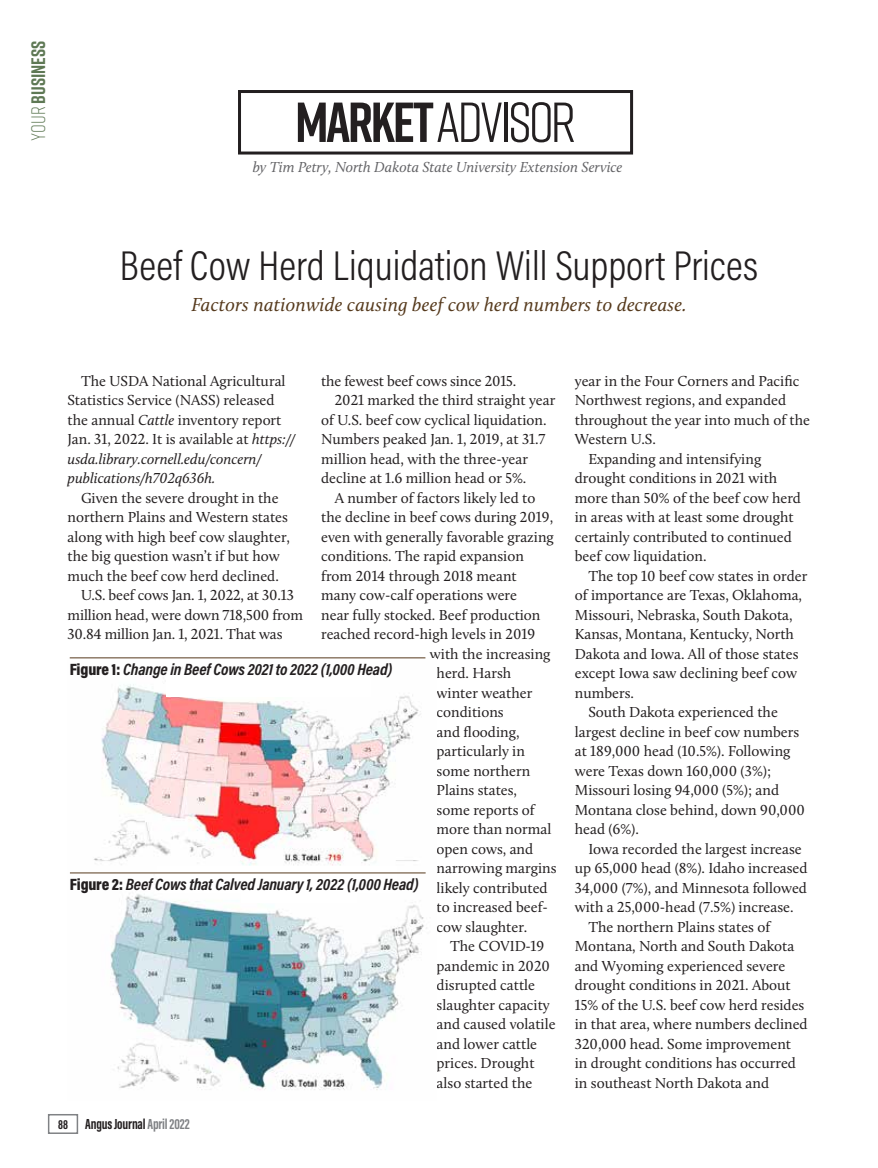
<style>
.page{position:relative;width:878px;height:1168px;background:#fff}
.page>*{position:absolute;margin:0;border:0;box-sizing:border-box;transform-origin:0 0}
.Column_Title{font:56.25px "Rift";letter-spacing:-.05em;color:#231f20}
.Column_Headline{font:300 42px "Acumin Pro Cond";color:#231f20}
.col-deck{font:italic 19.5px "Calluna";letter-spacing:.01em;color:#563a1d}
.t1{font:700 19.5px "Rift";letter-spacing:.005em;color:#5e7854}
.Table_Headline{font:italic 700 16.5px "Acumin Pro Cond";letter-spacing:-.01em;color:#231f20}
.Body_Text{font:15px/19.5px "Calluna";color:#231f20}
.T2_byline{font:italic 15px "Calluna";color:#636366}
.t2{font:700 15px "Acumin Pro Extra Cond";letter-spacing:-.01em;color:#231f20}
.s1{font-weight:300}
.s2{font-weight:700}
.s3{font-style:italic}
.s4{font-weight:900;font-style:normal}
.s5{font-size:13.5px}
.s6{color:#808285}
</style>
<div class="page">
<div style="left:238px;top:90px;width:395px;height:64px;border:3px solid #231f20"></div>
<img style="left:69px;top:658px;width:358px;height:432px">
<div style="left:166px;top:670px;width:205px;height:27px;background:#fff"></div>
<div style="left:158px;top:866px;width:239px;height:27px;background:#fff"></div>
<div style="left:241px;top:883px;width:116px;height:19px;background:#fff"></div>
<hr style="left:70px;top:872px;width:355px;height:1px;background:#563a1d">
<hr style="left:70px;top:657px;width:355px;height:1px;background:#563a1d">
<div style="left:48px;top:1114px;width:30px;height:20px;border:2px solid #808285"></div>
<h3 class="t1" style="left:24px;top:141px;width:102px;rotate:-90deg"><span class="s1">Your</span> BUSINESS</h3>
<p class="Column_Title" style="left:295px;top:83px;width:282px"><span class="s2">MARKET</span> ADVISOR</p>
<p class="T2_byline" style="left:253px;top:158px;width:371px">by Tim Petry, North Dakota State University Extension Service</p>
<p class="Column_Headline" style="left:120px;top:239px;width:639px">Beef Cow Herd Liquidation Will Support Prices</p>
<p class="col-deck" style="left:191px;top:293px;width:497px">Factors nationwide causing beef cow herd numbers to decrease.</p>
<p class="Body_Text" style="left:68px;top:371px;width:229px;text-indent:14px">The USDA National Agricultural Statistics Service (NASS) released the annual <span class="s3">Cattle</span> inventory report Jan. 31, 2022. It is available at <span class="s3">https:// usda.library.cornell.edu/concern/ publications/h702q636h.</span></p>
<p class="Body_Text" style="left:68px;top:488px;width:224px;text-indent:14px">Given the severe drought in the northern Plains and Western states along with high beef cow slaughter, the big question wasn’t if but how much the beef cow herd declined.</p>
<p class="Body_Text" style="left:68px;top:585px;width:237px;text-indent:14px">U.S. beef cows Jan. 1, 2022, at 30.13 million head, were down 718,500 from<br>30.84 million Jan. 1, 2021. That was</p>
<p class="Body_Text" style="left:321px;top:371px;width:197px">the fewest beef cows since 2015.</p>
<p class="Body_Text" style="left:321px;top:390px;width:236px;text-indent:14px">2021 marked the third straight year of U.S. beef cow cyclical liquidation.<br>Numbers peaked Jan. 1, 2019, at 31.7 million head, with the three-year decline at 1.6 million head or 5%.</p>
<p class="Body_Text" style="left:334px;top:488px;width:202px">A number of factors likely led to</p>
<p class="Body_Text" style="left:321px;top:507px;width:233px">the decline in beef cows during 2019,</p>
<p class="Body_Text" style="left:321px;top:527px;width:234px">even with generally favorable grazing</p>
<p class="Body_Text" style="left:321px;top:546px;width:204px">conditions. The rapid expansion</p>
<p class="Body_Text" style="left:321px;top:566px;width:197px">from 2014 through 2018 meant</p>
<p class="Body_Text" style="left:321px;top:585px;width:197px">many cow-calf operations were</p>
<p class="Body_Text" style="left:321px;top:605px;width:221px">near fully stocked. Beef production</p>
<p class="Body_Text" style="left:321px;top:624px;width:215px">reached record-high levels in 2019</p>
<p class="Body_Text" style="left:430px;top:644px;width:122px">with the increasing</p>
<p class="Body_Text" style="left:436px;top:663px;width:76px">herd. Harsh</p>
<p class="Body_Text" style="left:436px;top:683px;width:97px">winter weather</p>
<p class="Body_Text" style="left:436px;top:702px;width:69px">conditions</p>
<p class="Body_Text" style="left:436px;top:722px;width:84px">and flooding,</p>
<p class="Body_Text" style="left:436px;top:741px;width:90px">particularly in</p>
<p class="Body_Text" style="left:436px;top:761px;width:95px">some northern</p>
<p class="Body_Text" style="left:436px;top:780px;width:82px">Plains states,</p>
<p class="Body_Text" style="left:436px;top:800px;width:100px">some reports of</p>
<p class="Body_Text" style="left:436px;top:819px;width:116px">more than normal</p>
<p class="Body_Text" style="left:436px;top:839px;width:98px">open cows, and</p>
<p class="Body_Text" style="left:436px;top:858px;width:121px">narrowing margins</p>
<p class="Body_Text" style="left:436px;top:878px;width:113px">likely contributed</p>
<p class="Body_Text" style="left:436px;top:897px;width:113px">to increased beef-</p>
<p class="Body_Text" style="left:436px;top:917px;width:92px">cow slaughter.</p>
<p class="Body_Text" style="left:436px;top:936px;width:120px;text-indent:14px">The COVID-19 pandemic in 2020 disrupted cattle slaughter capacity and caused volatile and lower cattle prices. Drought also started the</p>
<p class="Table_Headline" style="left:70px;top:658px;width:324px"><span class="s4">Figure 1:</span> Change in Beef Cows 2021 to 2022 (1,000 Head)</p>
<p class="Table_Headline" style="left:70px;top:873px;width:350px"><span class="s4">Figure 2:</span> Beef Cows that Calved January 1, 2022 (1,000 Head)</p>
<p class="t2" style="left:58px;top:1115px;width:133px"><span class="s5">88</span> Angus Journal <span class="s6">April 2022</span></p>
<p class="Body_Text" style="left:574px;top:371px;width:237px">year in the Four Corners and Pacific<br>Northwest regions, and expanded throughout the year into much of the<br>Western U.S.</p>
<p class="Body_Text" style="left:574px;top:449px;width:228px;text-indent:14px">Expanding and intensifying drought conditions in 2021 with more than 50% of the beef cow herd in areas with at least some drought certainly contributed to continued beef cow liquidation.</p>
<p class="Body_Text" style="left:574px;top:566px;width:234px;text-indent:14px">The top 10 beef cow states in order of importance are Texas, Oklahoma,<br>Missouri, Nebraska, South Dakota,<br>Kansas, Montana, Kentucky, North<br>Dakota and Iowa. All of those states except Iowa saw declining beef cow numbers.</p>
<p class="Body_Text" style="left:574px;top:702px;width:232px;text-indent:14px">South Dakota experienced the largest decline in beef cow numbers at 189,000 head (10.5%). Following were Texas down 160,000 (3%);<br>Missouri losing 94,000 (5%); and<br>Montana close behind, down 90,000 head (6%).</p>
<p class="Body_Text" style="left:574px;top:839px;width:234px;text-indent:14px">Iowa recorded the largest increase up 65,000 head (8%). Idaho increased 34,000 (7%), and Minnesota followed with a 25,000-head (7.5%) increase.</p>
<p class="Body_Text" style="left:574px;top:917px;width:234px;text-indent:14px">The northern Plains states of<br>Montana, North and South Dakota and Wyoming experienced severe drought conditions in 2021. About<br>15% of the U.S. beef cow herd resides in that area, where numbers declined<br>320,000 head. Some improvement<br>in drought conditions has occurred in southeast North Dakota and</p>
</div>
